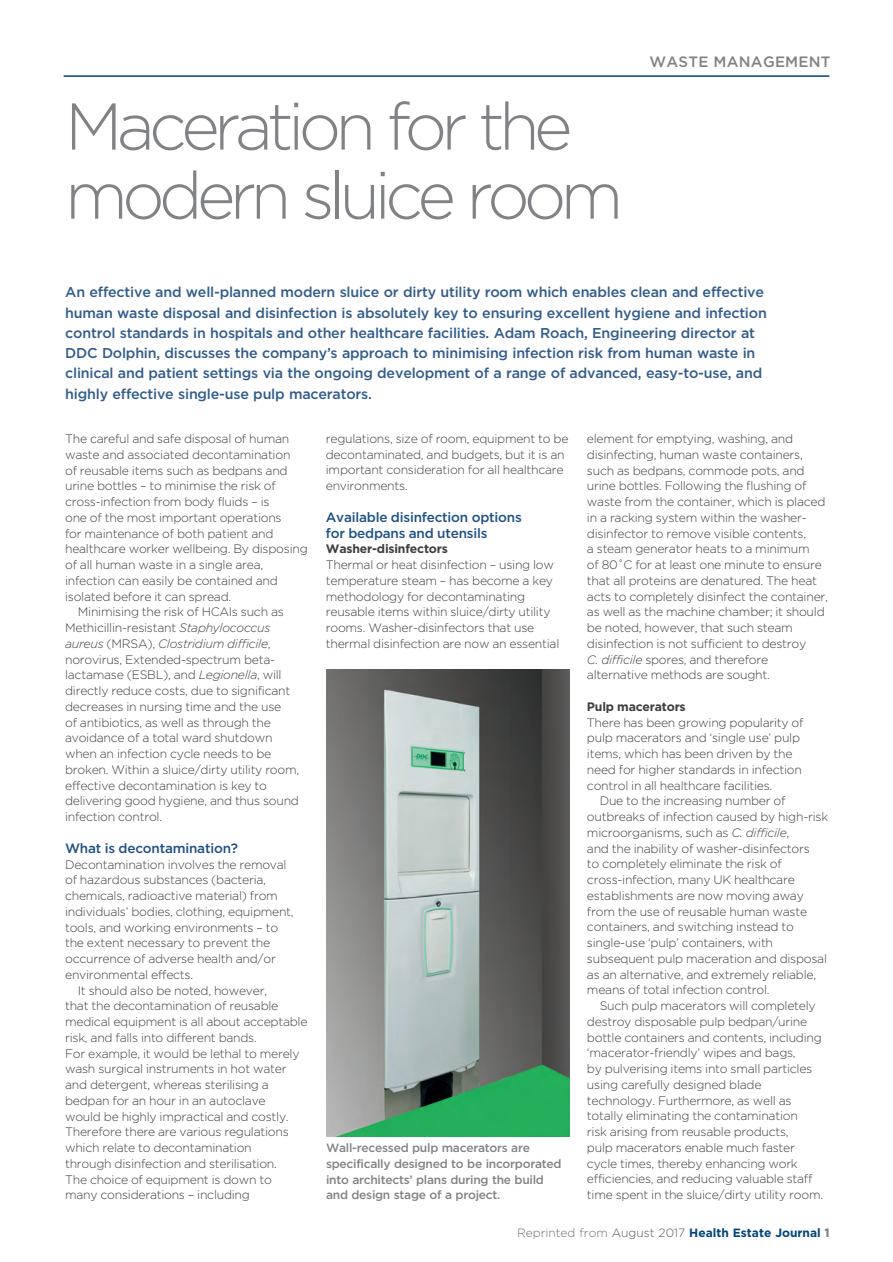
<style>
.page{position:relative;width:893px;height:1262px;background:#fff}
.page>*{position:absolute;margin:0;border:0;box-sizing:border-box;transform-origin:0 0}
.t1{font:300 66px/69px "Gotham";letter-spacing:-.085em;color:#808285}
.t2{font:500 15px "Gotham";letter-spacing:.015em;color:#808285}
.t3{font:500 14.25px/20.2px "Gotham";letter-spacing:-.015em;color:#315c8b}
.t4{font:500 13.5px/15.8px "Gotham";letter-spacing:-.015em;color:#1e5083}
.t5{font:300 12.15px/15.8px "Gotham";letter-spacing:-.02em;color:#3e3e3f}
.t6{font:italic 300 12.15px "Gotham";letter-spacing:-.02em;color:#3e3e3f}
.t7{font:700 12.15px "Gotham";letter-spacing:-.015em;color:#3e3e3f}
.t8{font:500 12px/15.8px "Gotham";letter-spacing:-.02em;color:#808285}
.t9{font:700 12px "Gotham";color:#01457a}
.s1{font-style:italic}
.s2{font-style:normal}
.s3{font-weight:300;color:#6c6d70}
.s4{font-weight:300;color:#57585a}
.s5{font-weight:900;color:#808285}
</style>
<div class="page">
<hr style="left:64px;top:75px;width:765px;height:2px;background:#01457a">
<img style="left:326px;top:670px;width:244px;height:466px">
<h1 class="t1" style="left:65px;top:92px;width:559px">Maceration for the modern sluice room</h1>
<p class="t2" style="left:649px;top:56px;width:182px">WASTE MANAGEMENT</p>
<p class="t3" style="left:65px;top:283px;width:703px">An effective and well-planned modern sluice or dirty utility room which enables clean and effective human waste disposal and disinfection is absolutely key to ensuring excellent hygiene and infection control standards in hospitals and other healthcare facilities. Adam Roach, Engineering director at DDC Dolphin, discusses the company’s approach to minimising infection risk from human waste in clinical and patient settings via the ongoing development of a range of advanced, easy-to-use, and highly effective single-use pulp macerators.</p>
<p class="t5" style="left:65px;top:432px;width:226px">The careful and safe disposal of human</p>
<p class="t5" style="left:65px;top:447px;width:227px">waste and associated decontamination</p>
<p class="t5" style="left:65px;top:463px;width:224px">of reusable items such as bedpans and</p>
<p class="t5" style="left:65px;top:479px;width:212px">urine bottles – to minimise the risk of</p>
<p class="t5" style="left:65px;top:495px;width:206px">cross-infection from body fluids – is</p>
<p class="t5" style="left:65px;top:510px;width:218px">one of the most important operations</p>
<p class="t5" style="left:65px;top:526px;width:210px">for maintenance of both patient and</p>
<p class="t5" style="left:65px;top:542px;width:244px">healthcare worker wellbeing. By disposing</p>
<p class="t5" style="left:65px;top:558px;width:200px">of all human waste in a single area,</p>
<p class="t5" style="left:65px;top:573px;width:214px">infection can easily be contained and</p>
<p class="t5" style="left:65px;top:589px;width:168px">isolated before it can spread.</p>
<p class="t5" style="left:78px;top:605px;width:207px">Minimising the risk of HCAIs such as</p>
<p class="t5" style="left:65px;top:621px;width:207px">Methicillin-resistant <span class="s1">Staphylococcus</span></p>
<p class="t6" style="left:65px;top:639px;width:207px">aureus <span class="s2">(MRSA),</span> Clostridium difficile<span class="s2">,</span></p>
<p class="t5" style="left:65px;top:652px;width:211px">norovirus, Extended-spectrum beta-</p>
<p class="t5" style="left:65px;top:668px;width:218px">lactamase (ESBL), and <span class="s1">Legionella</span>, will</p>
<p class="t5" style="left:65px;top:684px;width:227px">directly reduce costs, due to significant</p>
<p class="t5" style="left:65px;top:699px;width:218px">decreases in nursing time and the use</p>
<p class="t5" style="left:65px;top:715px;width:207px">of antibiotics, as well as through the</p>
<p class="t5" style="left:65px;top:731px;width:209px">avoidance of a total ward shutdown</p>
<p class="t5" style="left:65px;top:747px;width:208px">when an infection cycle needs to be</p>
<p class="t5" style="left:65px;top:762px;width:236px">broken. Within a sluice/dirty utility room,</p>
<p class="t5" style="left:65px;top:778px;width:203px">effective decontamination is key to</p>
<p class="t5" style="left:65px;top:794px;width:235px">delivering good hygiene, and thus sound</p>
<p class="t5" style="left:65px;top:809px;width:99px">infection control.</p>
<p class="t4" style="left:65px;top:841px;width:175px">What is decontamination?</p>
<p class="t5" style="left:65px;top:857px;width:223px">Decontamination involves the removal</p>
<p class="t5" style="left:65px;top:873px;width:202px">of hazardous substances (bacteria,</p>
<p class="t5" style="left:65px;top:888px;width:214px">chemicals, radioactive material) from</p>
<p class="t5" style="left:65px;top:904px;width:230px">individuals’ bodies, clothing, equipment,</p>
<p class="t5" style="left:65px;top:920px;width:214px">tools, and working environments – to</p>
<p class="t5" style="left:65px;top:936px;width:207px">the extent necessary to prevent the</p>
<p class="t5" style="left:65px;top:951px;width:212px">occurrence of adverse health and/or</p>
<p class="t5" style="left:65px;top:967px;width:130px">environmental effects.</p>
<p class="t5" style="left:78px;top:983px;width:191px">It should also be noted, however,</p>
<p class="t5" style="left:65px;top:999px;width:215px">that the decontamination of reusable</p>
<p class="t5" style="left:65px;top:1014px;width:244px">medical equipment is all about acceptable</p>
<p class="t5" style="left:65px;top:1030px;width:193px">risk, and falls into different bands.</p>
<p class="t5" style="left:65px;top:1046px;width:236px">For example, it would be lethal to merely</p>
<p class="t5" style="left:65px;top:1062px;width:223px">wash surgical instruments in hot water</p>
<p class="t5" style="left:65px;top:1077px;width:205px">and detergent, whereas sterilising a</p>
<p class="t5" style="left:65px;top:1093px;width:202px">bedpan for an hour in an autoclave</p>
<p class="t5" style="left:65px;top:1109px;width:225px">would be highly impractical and costly.</p>
<p class="t5" style="left:65px;top:1125px;width:225px">Therefore there are various regulations</p>
<p class="t5" style="left:65px;top:1140px;width:188px">which relate to decontamination</p>
<p class="t5" style="left:65px;top:1156px;width:213px">through disinfection and sterilisation.</p>
<p class="t5" style="left:65px;top:1172px;width:208px">The choice of equipment is down to</p>
<p class="t5" style="left:65px;top:1187px;width:186px">many considerations – including</p>
<p class="t5" style="left:326px;top:431px;width:244px">regulations, size of room, equipment to be decontaminated, and budgets, but it is an important consideration for all healthcare environments.</p>
<p class="t4" style="left:326px;top:510px;width:197px">Available disinfection options for bedpans and utensils</p>
<p class="t7" style="left:326px;top:544px;width:124px">Washer-disinfectors</p>
<p class="t5" style="left:326px;top:558px;width:235px">Thermal or heat disinfection – using low temperature steam – has become a key methodology for decontaminating reusable items within sluice/dirty utility rooms. Washer-disinfectors that use thermal disinfection are now an essential</p>
<p class="t5" style="left:587px;top:432px;width:242px">element for emptying, washing, and disinfecting, human waste containers, such as bedpans, commode pots, and urine bottles. Following the flushing of waste from the container, which is placed in a racking system within the washer&shy;disinfector to remove visible contents,<br>a steam generator heats to a minimum<br>of 80˚C for at least one minute to ensure that all proteins are denatured. The heat acts to completely disinfect the container, as well as the machine chamber; it should be noted, however, that such steam disinfection is not sufficient to destroy<br><span class="s1">C. difficile</span> spores, and therefore alternative methods are sought.</p>
<p class="t7" style="left:587px;top:702px;width:100px">Pulp macerators</p>
<p class="t5" style="left:587px;top:715px;width:218px">There has been growing popularity of pulp macerators and ‘single use’ pulp items, which has been driven by the need for higher standards in infection control in all healthcare facilities.</p>
<p class="t5" style="left:587px;top:794px;width:243px;text-indent:13px">Due to the increasing number of outbreaks of infection caused by high-risk microorganisms, such as <span class="s1">C. difficile</span>,<br>and the inability of washer-disinfectors<br>to completely eliminate the risk of cross-infection, many UK healthcare establishments are now moving away from the use of reusable human waste containers, and switching instead to single-use ‘pulp’ containers, with subsequent pulp maceration and disposal as an alternative, and extremely reliable, means of total infection control.</p>
<p class="t5" style="left:587px;top:998px;width:238px;text-indent:13px">Such pulp macerators will completely destroy disposable pulp bedpan/urine bottle containers and contents, including ‘macerator-friendly’ wipes and bags,<br>by pulverising items into small particles using carefully designed blade technology. Furthermore, as well as totally eliminating the contamination<br>risk arising from reusable products,<br>pulp macerators enable much faster cycle times, thereby enhancing work efficiencies, and reducing valuable staff time spent in the sluice/dirty utility room.</p>
<p class="t8" style="left:326px;top:1140px;width:237px">Wall-recessed pulp macerators are specifically designed to be incorporated into architects’ plans during the build and design stage of a project.</p>
<p class="t9" style="left:517px;top:1226px;width:314px"><span class="s3">Reprinted from</span> <span class="s4">August 2017</span> Health Estate Journal <span class="s5">1</span></p>
</div>
